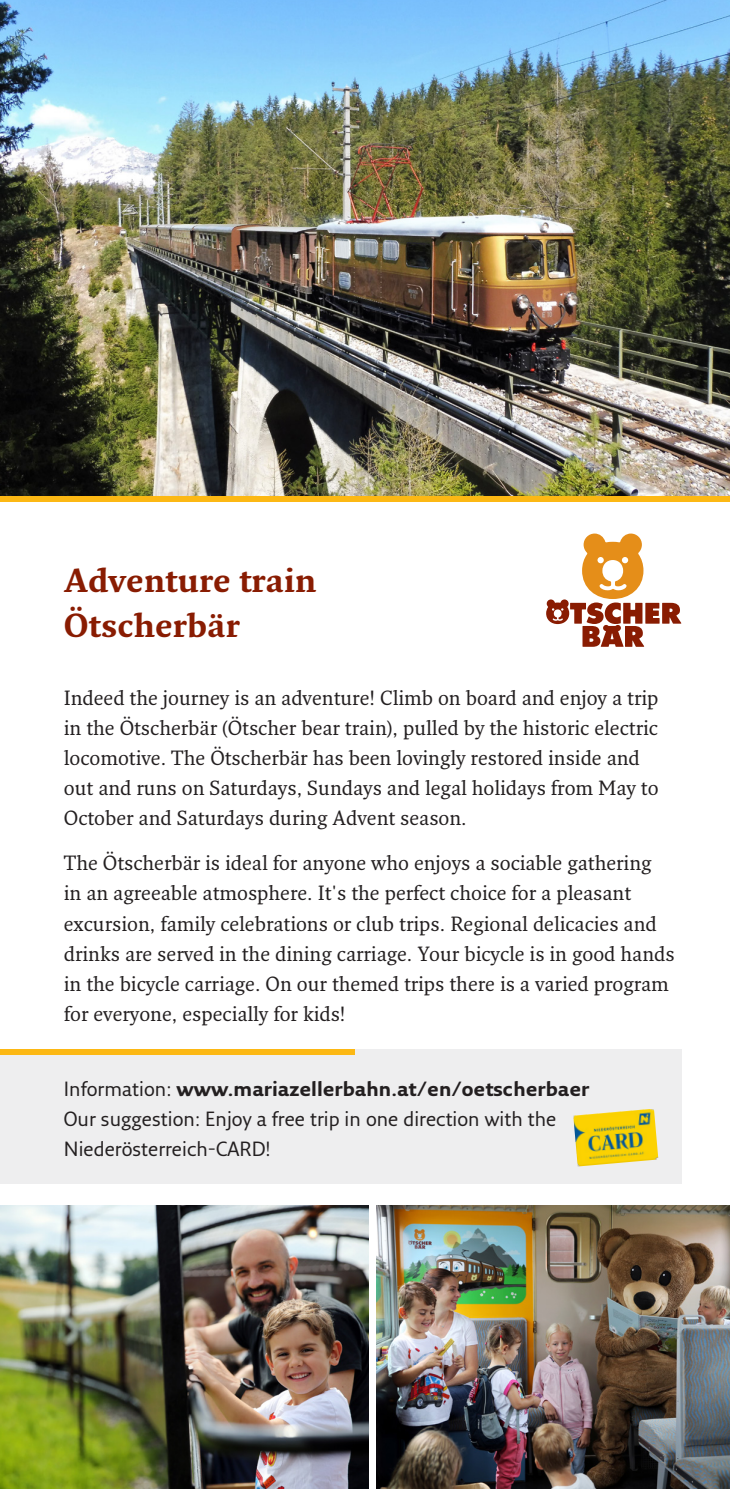
<style>
.page{position:relative;width:745px;height:1489px;background:#fff}
.page>*{position:absolute;margin:0;border:0;box-sizing:border-box;transform-origin:0 0}
.t1{font:700 32.5px/45px "Fresco Pro";color:#891c02}
.t2{font:20px/30px "Fresco Pro";color:#231f20}
.t3{font:20px/30px "Fresco Sans Pro";color:#231f20}
.s1{font-weight:700}
</style>
<div class="page">
<img style="left:0;top:1205px;width:369px;height:283px">
<img style="left:376px;top:1205px;width:354px;height:283px">
<img style="left:0;top:0;width:730px;height:496px">
<div style="left:0;top:1049px;width:680px;height:134px;background:#eeeeef"></div>
<div style="left:0;top:1049px;width:354px;height:5px;background:#fcb814"></div>
<svg style="left:546px;top:533px;width:134px;height:114px"></svg>
<div style="left:0;top:496px;width:744px;height:5px;background:#fcb814"></div>
<div style="left:730px;top:0;width:14px;height:1488px;background:#fff"></div>
<img style="left:573px;top:1109px;width:85px;height:57px">
<h1 class="t1" style="left:64px;top:557px;width:254px">Adventure train<br>Ötscherbär</h1>
<p class="t2" style="left:64px;top:682px;width:596px">Indeed the journey is an adventure! Climb on board and enjoy a trip in the Ötscherbär (Ötscher bear train), pulled by the historic electric locomotive. The Ötscherbär has been lovingly restored inside and out and runs on Saturdays, Sundays and legal holidays from May to October and Saturdays during Advent season.</p>
<p class="t2" style="left:64px;top:847px;width:612px">The Ötscherbär is ideal for anyone who enjoys a sociable gathering<br>in an agreeable atmosphere. It's the perfect choice for a pleasant excursion, family celebrations or club trips. Regional delicacies and drinks are served in the dining carriage. Your bicycle is in good hands in the bicycle carriage. On our themed trips there is a varied program for everyone, especially for kids!</p>
<p class="t3" style="left:64px;top:1072px;width:526px">Information: <span class="s1">www.mariazellerbahn.at/en/oetscherbaer<br></span>Our suggestion: Enjoy a free trip in one direction with the<br>Niederösterreich-CARD!</p>
</div>
